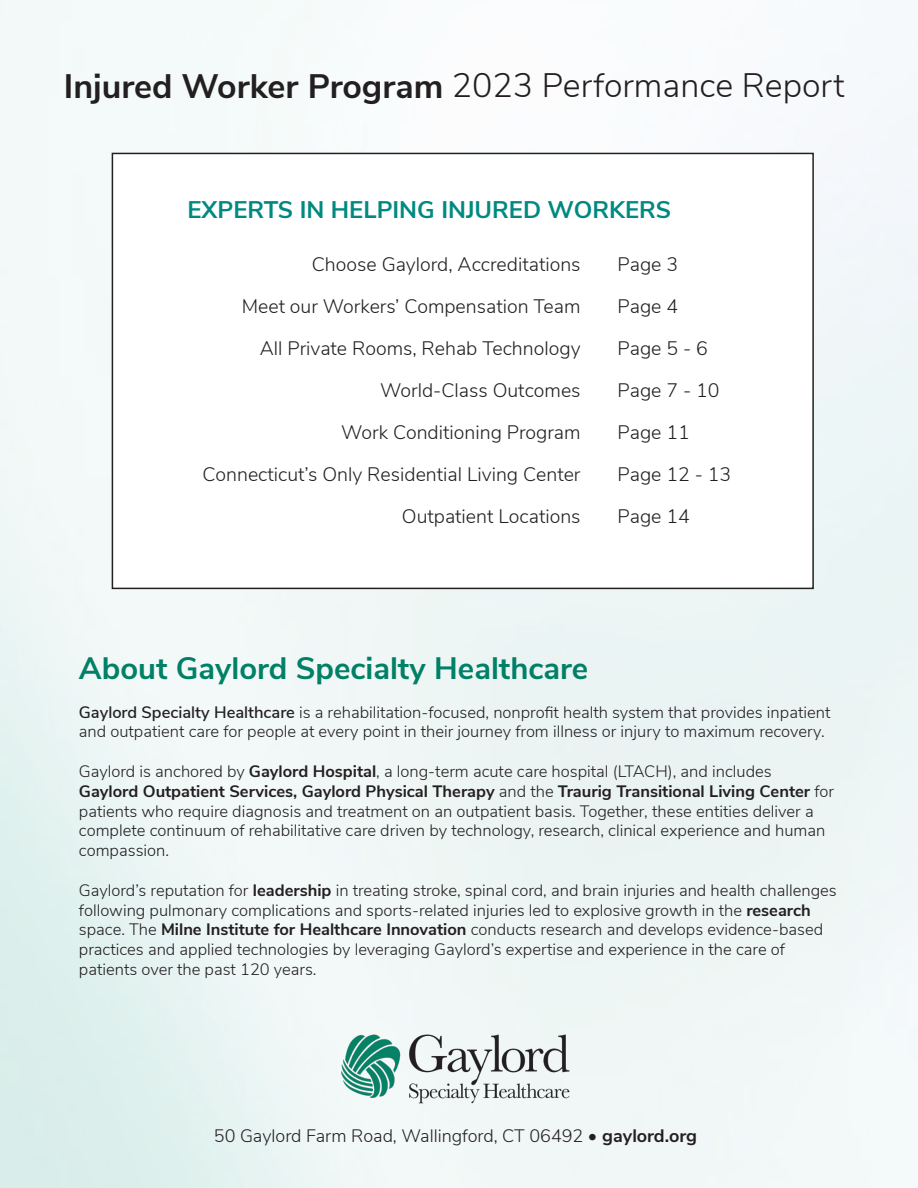
<style>
.page{position:relative;width:918px;height:1188px;background:#fff}
.page>*{position:absolute;margin:0;border:0;box-sizing:border-box;transform-origin:0 0}
.t1{font:300 33.9px "Nunito Sans";color:#231f20}
.t2{font:700 30.9px "Nunito Sans";color:#008066}
.t3{font:700 24px "Nunito Sans";color:#008981}
.t4{font:300 19.5px "Nunito Sans";color:#231f20}
.t5{font:300 18px "Nunito Sans";color:#231f20}
.t6{font:300 16.5px/19.8px "Nunito Sans";color:#231f20}
.s1{font-weight:700}
.s2{font-weight:600}
</style>
<div class="page">
<div style="left:112px;top:153px;width:702px;height:436px;border:2px solid #231f20"></div>
<img style="left:335px;top:1033px;width:244px;height:74px">
<p class="t1" style="left:64px;top:61px;width:782px"><span class="s1">Injured Worker Program</span> 2023 Performance Report</p>
<p class="t3" style="left:188px;top:192px;width:485px">EXPERTS IN HELPING INJURED WORKERS</p>
<p class="t4" style="left:312px;top:250px;width:270px">Choose Gaylord, Accreditations</p>
<p class="t4" style="left:242px;top:292px;width:340px">Meet our Workers’ Compensation Team</p>
<p class="t4" style="left:260px;top:334px;width:322px">All Private Rooms, Rehab Technology</p>
<p class="t4" style="left:380px;top:376px;width:202px">World-Class Outcomes</p>
<p class="t4" style="left:341px;top:418px;width:241px">Work Conditioning Program</p>
<p class="t4" style="left:203px;top:460px;width:380px">Connecticut’s Only Residential Living Center</p>
<p class="t4" style="left:402px;top:502px;width:180px">Outpatient Locations</p>
<p class="t4" style="left:618px;top:250px;width:62px">Page 3</p>
<p class="t4" style="left:618px;top:292px;width:62px">Page 4</p>
<p class="t4" style="left:618px;top:334px;width:92px">Page 5 - 6</p>
<p class="t4" style="left:618px;top:376px;width:104px">Page 7 - 10</p>
<p class="t4" style="left:618px;top:418px;width:74px">Page 11</p>
<p class="t4" style="left:618px;top:460px;width:115px">Page 12 - 13</p>
<p class="t4" style="left:618px;top:502px;width:74px">Page 14</p>
<p class="t2" style="left:79px;top:646px;width:511px">About Gaylord Specialty Healthcare</p>
<p class="t6" style="left:79px;top:701px;width:753px"><span class="s2">Gaylord Specialty Healthcare</span> is a rehabilitation-focused, nonprofit health system that provides inpatient and outpatient care for people at every point in their journey from illness or injury to maximum recovery.</p>
<p class="t6" style="left:79px;top:760px;width:757px">Gaylord is anchored by <span class="s1">Gaylord Hospital</span>, a long-term acute care hospital (LTACH), and includes <span class="s1">Gaylord Outpatient Services, Gaylord Physical Therapy</span> and the <span class="s1">Traurig Transitional Living Center</span> for patients who require diagnosis and treatment on an outpatient basis. Together, these entities deliver a complete continuum of rehabilitative care driven by technology, research, clinical experience and human compassion.</p>
<p class="t6" style="left:79px;top:879px;width:759px">Gaylord’s reputation for <span class="s1">leadership</span> in treating stroke, spinal cord, and brain injuries and health challenges following pulmonary complications and sports-related injuries led to explosive growth in the <span class="s1">research </span>space. The <span class="s1">Milne Institute for Healthcare Innovation</span> conducts research and develops evidence-based practices and applied technologies by leveraging Gaylord’s expertise and experience in the care of patients over the past 120 years.</p>
<p class="t5" style="left:214px;top:1123px;width:485px">50 Gaylord Farm Road, Wallingford, CT 06492 • <span class="s1">gaylord.org</span></p>
</div>
